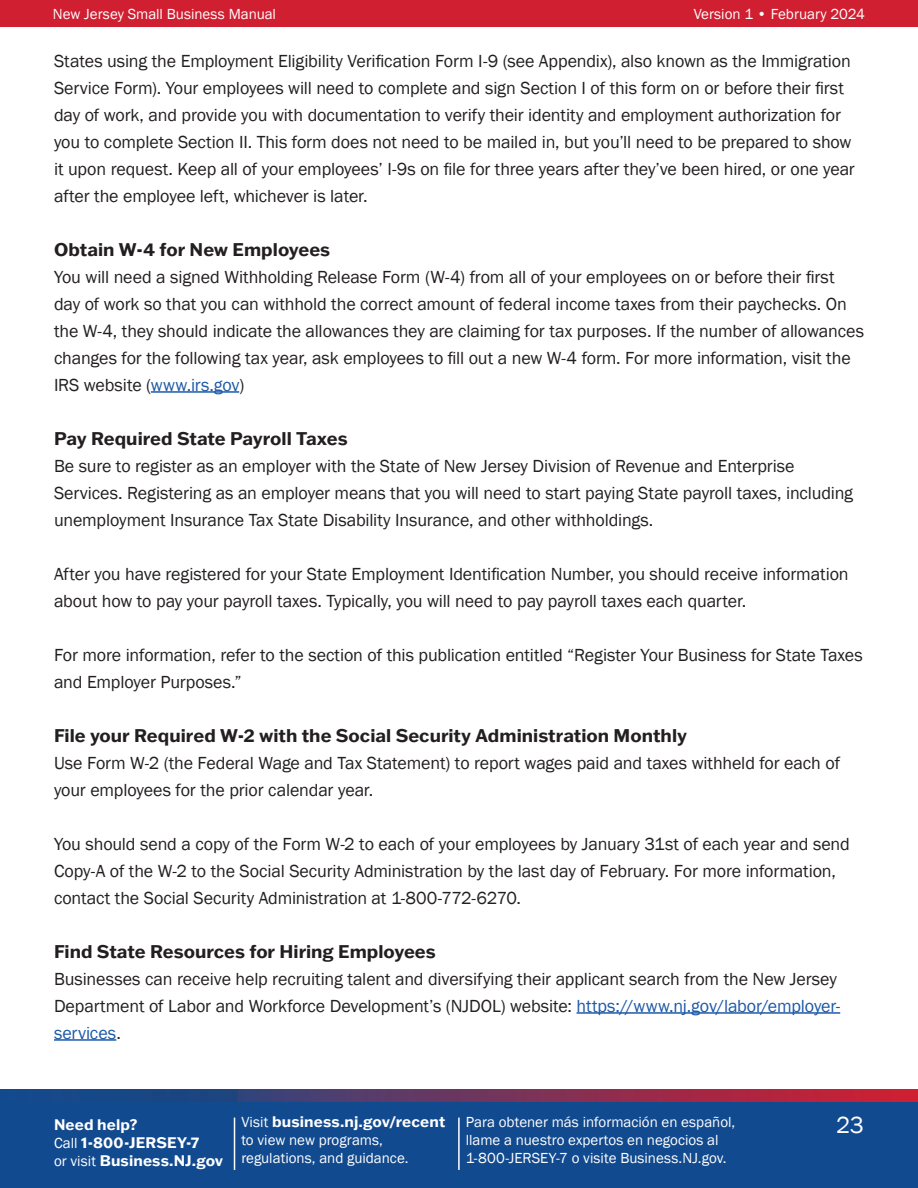
<style>
.page{position:relative;width:918px;height:1188px;background:#fff}
.page>*{position:absolute;margin:0;border:0;box-sizing:border-box;transform-origin:0 0}
.t1{font:24px "Franklin Gothic";color:#fff}
.Body_Copy{font:18px/27px "Franklin Gothic";letter-spacing:-.01em;color:#231f20}
.Body_Copy-2{font:700 18px "Franklin Gothic ATF";color:#231f20}
.t2{font:15px/18px "Franklin Gothic";color:#fff}
.t3{font:700 15px/18px "Franklin Gothic ATF";letter-spacing:.01em;color:#fff}
.s1{color:#1d59a8}
.s2{font-family:"Franklin Gothic";font-weight:400}
</style>
<div class="page">
<div style="left:0;top:1101px;width:918px;height:87px;background:#124a8f"></div>
<div style="left:0;top:0;width:918px;height:27px;background:#d01f31"></div>
<svg style="left:0;top:1090px;width:918px;height:12px;background:#693560"></svg>
<hr style="left:234px;top:1118px;width:1px;height:52px;background:#fff">
<hr style="left:458px;top:1118px;width:2px;height:52px;background:#fff">
<hr style="left:151px;top:391px;width:88px;height:2px;background:#1d59a8">
<hr style="left:577px;top:1012px;width:263px;height:2px;background:#1d59a8">
<hr style="left:54px;top:1039px;width:62px;height:2px;background:#1d59a8">
<p class="t2" style="left:694px;top:5px;width:173px">Version 1 • February 2024</p>
<p class="Body_Copy" style="left:54px;top:47px;width:802px">States using the Employment Eligibility Verification Form I-9 (see Appendix), also known as the Immigration Service Form). Your employees will need to complete and sign Section I of this form on or before their first day of work, and provide you with documentation to verify their identity and employment authorization for you to complete Section II. This form does not need to be mailed in, but you’ll need to be prepared to show it upon request. Keep all of your employees’ I-9s on file for three years after they’ve been hired, or one year after the employee left, whichever is later.</p>
<p class="Body_Copy-2" style="left:54px;top:237px;width:278px">Obtain W-4 for New Employees</p>
<p class="Body_Copy" style="left:54px;top:263px;width:812px">You will need a signed Withholding Release Form (W-4) from all of your employees on or before their first day of work so that you can withhold the correct amount of federal income taxes from their paychecks. On the W-4, they should indicate the allowances they are claiming for tax purposes. If the number of allowances changes for the following tax year, ask employees to fill out a new W-4 form. For more information, visit the IRS website (<span class="s1">www.irs.gov</span>)</p>
<p class="Body_Copy-2" style="left:54px;top:426px;width:295px">Pay Required State Payroll Taxes</p>
<p class="Body_Copy" style="left:54px;top:452px;width:801px">Be sure to register as an employer with the State of New Jersey Division of Revenue and Enterprise<br>Services. Registering as an employer means that you will need to start paying State payroll taxes, including unemployment Insurance Tax State Disability Insurance, and other withholdings.</p>
<p class="Body_Copy" style="left:54px;top:560px;width:796px">After you have registered for your State Employment Identification Number, you should receive information about how to pay your payroll taxes. Typically, you will need to pay payroll taxes each quarter.</p>
<p class="Body_Copy" style="left:54px;top:641px;width:810px">For more information, refer to the section of this publication entitled “Register Your Business for State Taxes and Employer Purposes.”</p>
<p class="Body_Copy-2" style="left:54px;top:723px;width:635px">File your Required W-2 with the Social Security Administration Monthly</p>
<p class="Body_Copy" style="left:54px;top:749px;width:788px">Use Form W-2 (the Federal Wage and Tax Statement) to report wages paid and taxes withheld for each of your employees for the prior calendar year.</p>
<p class="Body_Copy" style="left:54px;top:830px;width:797px">You should send a copy of the Form W-2 to each of your employees by January 31st of each year and send<br>Copy-A of the W-2 to the Social Security Administration by the last day of February. For more information, contact the Social Security Administration at 1-800-772-6270.</p>
<p class="Body_Copy-2" style="left:54px;top:939px;width:383px">Find State Resources for Hiring Employees</p>
<p class="Body_Copy" style="left:54px;top:965px;width:788px">Businesses can receive help recruiting talent and diversifying their applicant search from the New Jersey<br>Department of Labor and Workforce Development’s (NJDOL) website: <span class="s1">https://www.nj.gov/labor/employer&shy;services</span>.</p>
<p class="t2" style="left:53px;top:5px;width:225px">New Jersey Small Business Manual</p>
<p class="t3" style="left:54px;top:1115px;width:171px">Need help?<br><span class="s2">Call</span> 1-800-JERSEY-7<br><span class="s2">or visit</span> Business.NJ.gov</p>
<p class="t2" style="left:466px;top:1113px;width:271px">Para obtener más información en español, llame a nuestro expertos en negocios al<br>1-800-JERSEY-7 o visite Business.NJ.gov.</p>
<p class="t3" style="left:241px;top:1113px;width:205px"><span class="s2">Visit</span> business.nj.gov/recent</p>
<p class="t2" style="left:241px;top:1132px;width:169px">to view new programs, regulations, and guidance.</p>
<h1 class="t1" style="left:836px;top:1110px;width:29px">23</h1>
</div>
